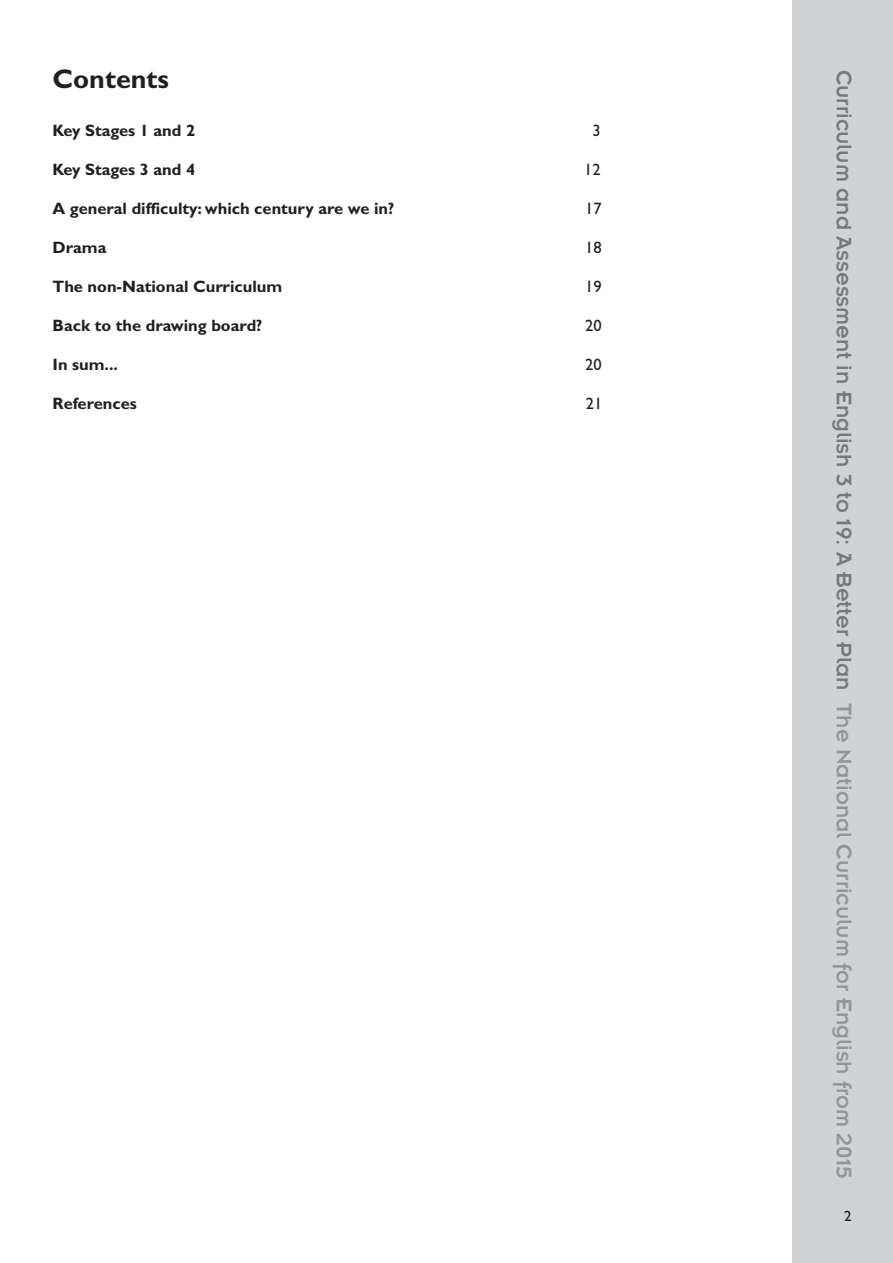
<style>
.page{position:relative;width:893px;height:1263px;background:#fff}
.page>*{position:absolute;margin:0;border:0;box-sizing:border-box;transform-origin:0 0}
.t1{font:700 27px "Gill Sans";color:#231f20}
.t2{font:23.25px "Insignia";color:#76787b}
.t3{font:700 16.5px "Gill Sans";color:#231f20}
.t4{font:16.5px "Gill Sans";color:#231f20}
.t5{font:15px "Gill Sans";color:#231f20}
.s1{color:#939598}
</style>
<div class="page">
<div style="left:792px;top:0;width:101px;height:1263px;background:#d1d2d4"></div>
<h1 class="t1" style="left:53px;top:69px;width:118px">Contents</h1>
<p class="t3" style="left:53px;top:124px;width:144px">Key Stages 1 and 2</p>
<p class="t4" style="left:593px;top:124px;width:10px">3</p>
<p class="t3" style="left:53px;top:163px;width:144px">Key Stages 3 and 4</p>
<p class="t4" style="left:584px;top:163px;width:18px">12</p>
<p class="t3" style="left:53px;top:202px;width:343px">A general difficulty: which century are we in?</p>
<p class="t4" style="left:585px;top:202px;width:18px">17</p>
<p class="t3" style="left:53px;top:241px;width:55px">Drama</p>
<p class="t4" style="left:585px;top:241px;width:18px">18</p>
<p class="t3" style="left:53px;top:280px;width:231px">The non-National Curriculum</p>
<p class="t4" style="left:585px;top:280px;width:18px">19</p>
<p class="t3" style="left:53px;top:319px;width:211px">Back to the drawing board?</p>
<p class="t4" style="left:585px;top:319px;width:18px">20</p>
<p class="t3" style="left:53px;top:358px;width:67px">In sum...</p>
<p class="t4" style="left:585px;top:358px;width:18px">20</p>
<p class="t3" style="left:53px;top:397px;width:86px">References</p>
<p class="t4" style="left:586px;top:397px;width:18px">21</p>
<h2 class="t2" style="left:851px;top:70px;width:1110px;rotate:90deg">Curriculum and Assessment in English 3 to 19: A Better Plan <span class="s1">The National Curriculum for English from 2015</span></h2>
<p class="t5" style="left:844px;top:1210px;width:9px">2</p>
</div>
